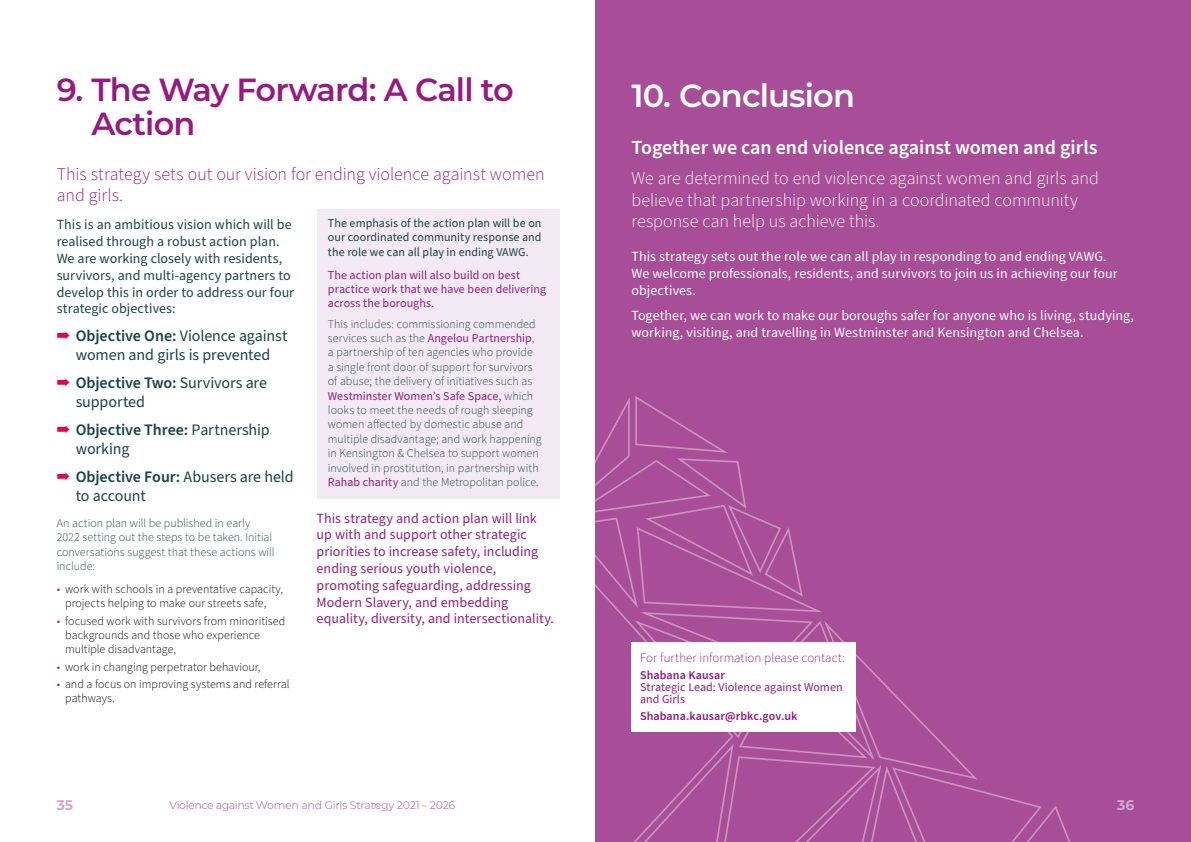
<style>
.page{position:relative;width:1191px;height:842px;background:#fff}
.page>*{position:absolute;margin:0;border:0;box-sizing:border-box;transform-origin:0 0}
.t1{font:600 32px/34px "Montserrat";letter-spacing:-.025em;color:#951b81}
.t2{font:600 32px "Montserrat";letter-spacing:-.025em;color:#fff}
.t3{font:600 20px "Source Sans Pro";color:#fff}
.t4{font:300 18px/21.6px "Source Sans Pro";color:#fff}
.t5{font:300 18px/21.6px "Source Sans Pro";color:#951b81}
.t6{font:16px/19.2px "Source Sans Pro";letter-spacing:-.005em;color:#1b4347}
.t7{font:14px/16.8px "Source Sans Pro";color:#fff}
.t8{font:14px/16.8px "Source Sans Pro";color:#951b81}
.t9{font:14px/16.8px "Source Sans Pro";color:#1b4347}
.t10{font:700 14px "Montserrat";color:#d0a9d0}
.t11{font:300 13px "Source Sans Pro";color:#951b81}
.t12{font:300 12px/14.4px "Source Sans Pro";color:#1b4347}
.t13{font:300 12px/14.4px "Source Sans Pro";color:#000}
.t14{font:12px/14.4px "Source Sans Pro";letter-spacing:.005em;color:#951b81}
.t15{font:12px/14.4px "Source Sans Pro";letter-spacing:.005em;color:#1b4347;text-align:justify}
.t16{font:600 12px "Source Sans Pro";letter-spacing:.005em;color:#951b81}
.t17{font:11px "Montserrat";letter-spacing:-.03em;color:#bb7cb3}
.s1{color:#e50051}
.s2{font-weight:600}
.s3{color:#951b81}
.s4{font-weight:400;color:#951b81}
</style>
<div class="page">
<div style="left:595px;top:0;width:596px;height:842px;background:#a84d97"></div>
<svg style="left:595px;top:396px;width:476px;height:446px"></svg>
<div style="left:316px;top:209px;width:243px;height:60px;background:#f3eaf5"></div>
<div style="left:316px;top:261px;width:243px;height:60px;background:#f3eaf5"></div>
<div style="left:316px;top:310px;width:243px;height:189px;background:#f3eaf5"></div>
<div style="left:631px;top:642px;width:225px;height:89px;background:#fff"></div>
<h1 class="t1" style="left:91px;top:72px;width:424px;text-indent:-35px">9. The Way Forward: A Call to<br>Action</h1>
<h3 class="t5" style="left:57px;top:163px;width:489px">This strategy sets out our vision for ending violence against women and girls.</h3>
<p class="t9" style="left:57px;top:217px;width:239px">This is an ambitious vision which will be realised through a robust action plan.<br>We are working closely with residents, survivors, and multi-agency partners to develop this in order to address our four strategic objectives:</p>
<h3 class="t6" style="left:57px;top:327px;width:232px;text-align:center"><span class="s1">➡</span> <span class="s2">Objective One:</span> Violence against women and girls is prevented</h3>
<h3 class="t6" style="left:76px;top:374px;width:193px;text-indent:-19px"><span class="s1">➡</span> <span class="s2">Objective Two:</span> Survivors are supported</h3>
<h3 class="t6" style="left:76px;top:420px;width:195px;text-indent:-19px"><span class="s1">➡</span> <span class="s2">Objective Three:</span> Partnership working</h3>
<h3 class="t6" style="left:76px;top:467px;width:219px;text-indent:-19px"><span class="s1">➡</span> <span class="s2">Objective Four:</span> Abusers are held to account</h3>
<p class="t12" style="left:57px;top:516px;width:219px">An action plan will be published in early 2022 setting out the steps to be taken. Initial conversations suggest that these actions will include:</p>
<p class="t13" style="left:65px;top:582px;width:219px;text-indent:-9px"><span class="s3">•</span> work with schools in a preventative capacity, projects helping to make our streets safe,</p>
<p class="t13" style="left:65px;top:614px;width:222px;text-indent:-9px"><span class="s3">•</span> focused work with survivors from minoritised backgrounds and those who experience multiple disadvantage,</p>
<p class="t13" style="left:57px;top:660px;width:205px"><span class="s3">•</span> work in changing perpetrator behaviour,</p>
<p class="t13" style="left:65px;top:677px;width:226px;text-indent:-9px"><span class="s3">•</span> and a focus on improving systems and referral pathways.</p>
<p class="t15" style="left:328px;top:216px;width:215px">The emphasis of the action plan will be on our coordinated community response and the role we can all play in ending VAWG.</p>
<p class="t14" style="left:328px;top:268px;width:220px">The action plan will also build on best practice work that we have been delivering across the boroughs.</p>
<p class="t12" style="left:328px;top:317px;width:215px">This includes: commissioning commended services such as the <span class="s4">Angelou Partnership</span>, a partnership of ten agencies who provide<br>a single front door of support for survivors of abuse; the delivery of initiatives such as <span class="s4">Westminster Women’s Safe Space,</span> which looks to meet the needs of rough sleeping women affected by domestic abuse and multiple disadvantage; and work happening in Kensington &amp; Chelsea to support women involved in prostitution, in partnership with <span class="s4">Rahab charity</span> and the Metropolitan police.</p>
<p class="t8" style="left:316px;top:510px;width:239px">This strategy and action plan will link up with and support other strategic priorities to increase safety, including ending serious youth violence, promoting safeguarding, addressing Modern Slavery, and embedding equality, diversity, and intersectionality.</p>
<h1 class="t2" style="left:631px;top:73px;width:225px">10. Conclusion</h1>
<h2 class="t3" style="left:631px;top:134px;width:467px">Together we can end violence against women and girls</h2>
<h3 class="t4" style="left:631px;top:168px;width:469px">We are determined to end violence against women and girls and believe that partnership working in a coordinated community response can help us achieve this.</h3>
<p class="t7" style="left:631px;top:249px;width:487px">This strategy sets out the role we can all play in responding to and ending VAWG.<br>We welcome professionals, residents, and survivors to join us in achieving our four objectives.</p>
<p class="t7" style="left:631px;top:308px;width:504px">Together, we can work to make our boroughs safer for anyone who is living, studying, working, visiting, and travelling in Westminster and Kensington and Chelsea.</p>
<p class="t11" style="left:640px;top:649px;width:206px">For further information please contact:</p>
<p class="t16" style="left:640px;top:667px;width:86px">Shabana Kausar</p>
<p class="t14" style="left:640px;top:682px;width:204px;line-height:12px">Strategic Lead: Violence against Women and Girls</p>
<p class="t16" style="left:640px;top:708px;width:159px">Shabana.kausar@rbkc.gov.uk</p>
<p class="t10" style="left:57px;top:795px;width:18px">35</p>
<p class="t17" style="left:170px;top:797px;width:287px">Violence against Women and Girls Strategy 2021 – 2026</p>
<p class="t10" style="left:1117px;top:795px;width:19px">36</p>
</div>
